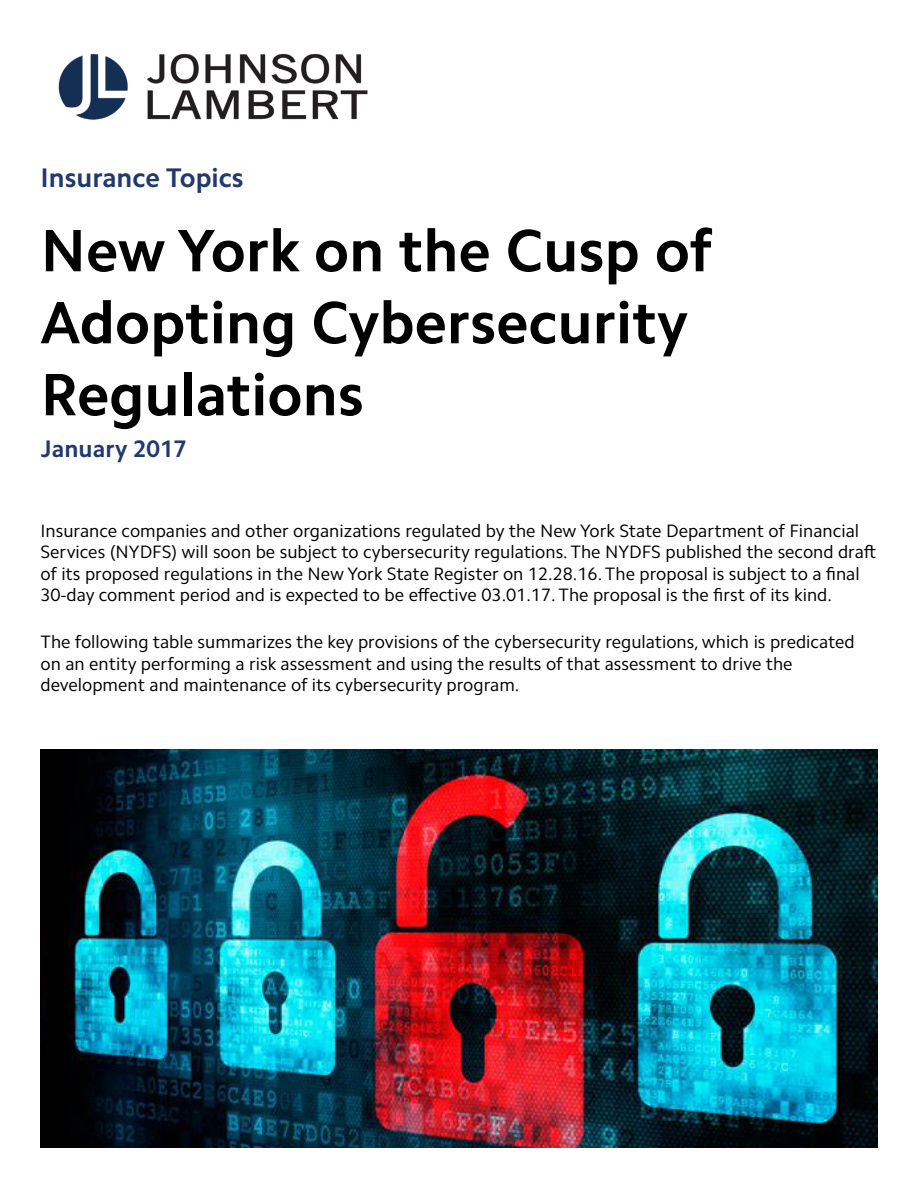
<style>
.page{position:relative;width:918px;height:1188px;background:#fff}
.page>*{position:absolute;margin:0;border:0;box-sizing:border-box;transform-origin:0 0}
.t1{font:700 60px/72px "Camphor Std";color:#000}
.t2{font:700 27px "Camphor Std";color:#213970}
.t3{font:700 24px "Camphor Std";color:#213970}
.t4{font:18px/21.6px "Camphor Std";color:#000}
</style>
<div class="page">
<img style="left:59px;top:53px;width:309px;height:67px">
<img style="left:40px;top:750px;width:837px;height:398px">
<h2 class="t2" style="left:40px;top:162px;width:205px">Insurance Topics</h2>
<h1 class="t1" style="left:40px;top:215px;width:673px">New York on the Cusp of<br>Adopting Cybersecurity<br>Regulations</h1>
<h3 class="t3" style="left:40px;top:434px;width:148px">January 2017</h3>
<p class="t4" style="left:40px;top:520px;width:837px">Insurance companies and other organizations regulated by the New York State Department of Financial Services (NYDFS) will soon be subject to cybersecurity regulations. The NYDFS published the second draft of its proposed regulations in the New York State Register on 12.28.16. The proposal is subject to a final 30-day comment period and is expected to be effective 03.01.17. The proposal is the first of its kind.</p>
<p class="t4" style="left:40px;top:631px;width:816px">The following table summarizes the key provisions of the cybersecurity regulations, which is predicated on an entity performing a risk assessment and using the results of that assessment to drive the development and maintenance of its cybersecurity program.</p>
</div>
